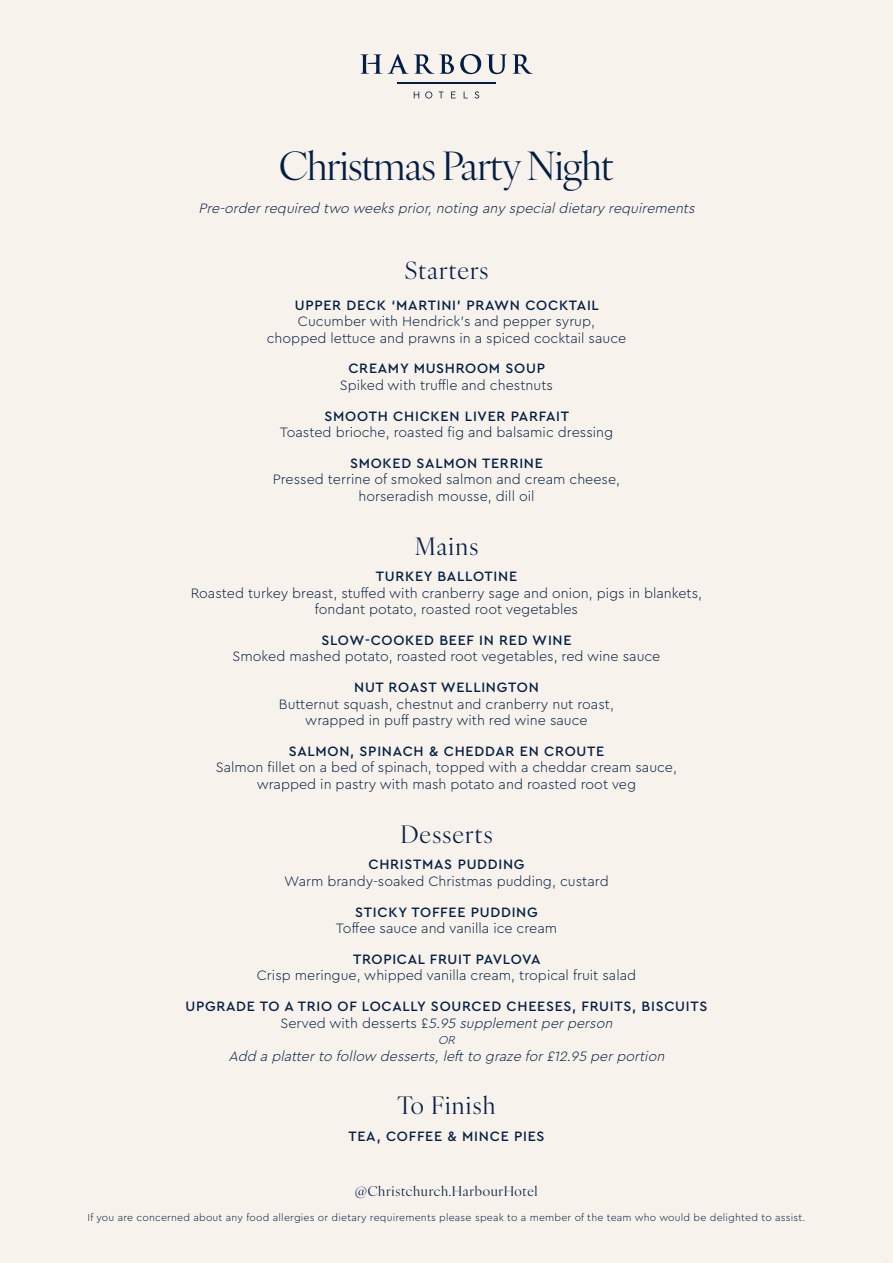
<style>
.page{position:relative;width:893px;height:1263px;background:#f7f2eb}
.page>*{position:absolute;margin:0;border:0;box-sizing:border-box;transform-origin:0 0}
.t1{font:39px "Ivy Ora Display";letter-spacing:-.02em;color:#021e44}
.Section{font:24px "Ivy Ora Display";letter-spacing:.05em;color:#021e44}
.Dish__description{font:24px "Ivy Ora Display";letter-spacing:.05em;color:#021e44}
.Dish__description-2{font:300 14.25px/16.5px "Cera Pro";color:#021e44;text-align:center}
.Dish__description-3{font:italic 300 14.25px "Cera Pro";color:#021e44}
.Dish__description-4{font:500 14.25px/16.5px "Cera Pro";letter-spacing:.05em;color:#021e44;text-align:center}
.Dish__description-5{font:13.5px "Ivy Ora Display";letter-spacing:.05em;color:#021e44}
.Dish__description-6{font:italic 300 12px "Cera Pro";color:#021e44}
.Dish__description-7{font:300 10.5px "Cera Pro";letter-spacing:.02em;color:#021e44}
.s1{font-weight:500}
.s2{font-weight:300}
.s3{font-weight:300;font-style:italic}
</style>
<div class="page">
<hr style="left:397px;top:82px;width:99px;height:1px;background:#021e44">
<svg style="left:460px;top:54px;width:73px;height:20px"></svg>
<svg style="left:360px;top:54px;width:94px;height:20px"></svg>
<svg style="left:414px;top:92px;width:5px;height:6px"></svg>
<svg style="left:425px;top:91px;width:7px;height:8px"></svg>
<svg style="left:439px;top:92px;width:4px;height:6px"></svg>
<svg style="left:451px;top:92px;width:5px;height:6px"></svg>
<svg style="left:474px;top:91px;width:5px;height:8px"></svg>
<p class="t1" style="left:279px;top:136px;width:336px">Christmas Party Night</p>
<p class="Dish__description-3" style="left:198px;top:199px;width:501px">Pre-orderrequired two weeksprior,noting any specialdietary requirements</p>
<p class="Dish__description" style="left:405px;top:252px;width:85px">Starters</p>
<p class="Dish__description-2" style="left:267px;top:296px;width:361px"><span class="s1">UPPER DECK ‘MARTINI’ PRAWN COCKTAIL<br></span>Cucumber with Hendrick’s and pepper syrup, chopped lettuce and prawns in a spiced cocktail sauce</p>
<p class="Dish__description-2" style="left:340px;top:360px;width:215px"><span class="s1">CREAMY MUSHROOM SOUP<br></span>Spiked with truffle and chestnuts</p>
<p class="Dish__description-2" style="left:280px;top:407px;width:335px"><span class="s1">SMOOTH CHICKEN LIVER PARFAIT<br></span>Toasted brioche, roasted fig and balsamic dressing</p>
<p class="Dish__description-2" style="left:273px;top:454px;width:349px"><span class="s1">SMOKED SALMON TERRINE<br></span>Pressed terrine of smoked salmon and cream cheese, horseradish mousse, dill oil</p>
<p class="Section" style="left:415px;top:528px;width:65px">Mains</p>
<p class="Dish__description-2" style="left:191px;top:568px;width:513px"><span class="s1">TURKEY BALLOTINE<br></span>Roasted turkey breast, stuffed with cranberry sage and onion, pigs in blankets, fondant potato, roasted root vegetables</p>
<p class="Dish__description-2" style="left:233px;top:631px;width:429px"><span class="s1">SLOW-COOKED BEEF IN RED WINE<br></span>Smoked mashed potato, roasted root vegetables, red wine sauce</p>
<p class="Dish__description-2" style="left:279px;top:679px;width:337px"><span class="s1">NUT ROAST WELLINGTON<br></span>Butternut squash, chestnut and cranberry nut roast, wrapped in puff pastry with red wine sauce</p>
<p class="Dish__description-2" style="left:216px;top:742px;width:463px"><span class="s1">SALMON, SPINACH &amp; CHEDDAR EN CROUTE<br></span>Salmon fillet on a bed of spinach, topped with a cheddar cream sauce, wrapped in pastry with mash potato and roasted root veg</p>
<p class="Section" style="left:400px;top:816px;width:94px">Desserts</p>
<p class="Dish__description-2" style="left:284px;top:856px;width:326px"><span class="s1">CHRISTMAS PUDDING<br></span>Warm brandy-soaked Christmas pudding, custard</p>
<p class="Dish__description-2" style="left:336px;top:903px;width:223px"><span class="s1">STICKY TOFFEE PUDDING<br></span>Toffee sauce and vanilla ice cream</p>
<p class="Dish__description-2" style="left:257px;top:950px;width:381px"><span class="s1">TROPICAL FRUIT PAVLOVA<br></span>Crisp meringue, whipped vanilla cream, tropical fruit salad</p>
<p class="Dish__description-4" style="left:185px;top:997px;width:523px">UPGRADE TO A TRIO OF LOCALLY SOURCED CHEESES, FRUITS, BISCUITS<br><span class="s2">S e rve d w i t h d e s s e rts £</span> <span class="s3">5.95 supplementperperson</span></p>
<p class="Dish__description-6" style="left:438px;top:1032px;width:21px">OR</p>
<p class="Dish__description-3" style="left:229px;top:1046px;width:441px">Add a platterto follow desserts,leftto graze for£12.95 perportion</p>
<p class="Section" style="left:398px;top:1087px;width:99px">To Finish</p>
<p class="Dish__description-4" style="left:348px;top:1127px;width:198px">TEA, COFFEE &amp; MINCE PIES</p>
<p class="Dish__description-5" style="left:355px;top:1181px;width:184px">@Christchurch.HarbourHotel</p>
<p class="Dish__description-7" style="left:88px;top:1210px;width:719px">If you are concerned about any food allergies or dietary requirements please speak to a member of the team who would be delighted to assist.</p>
</div>
